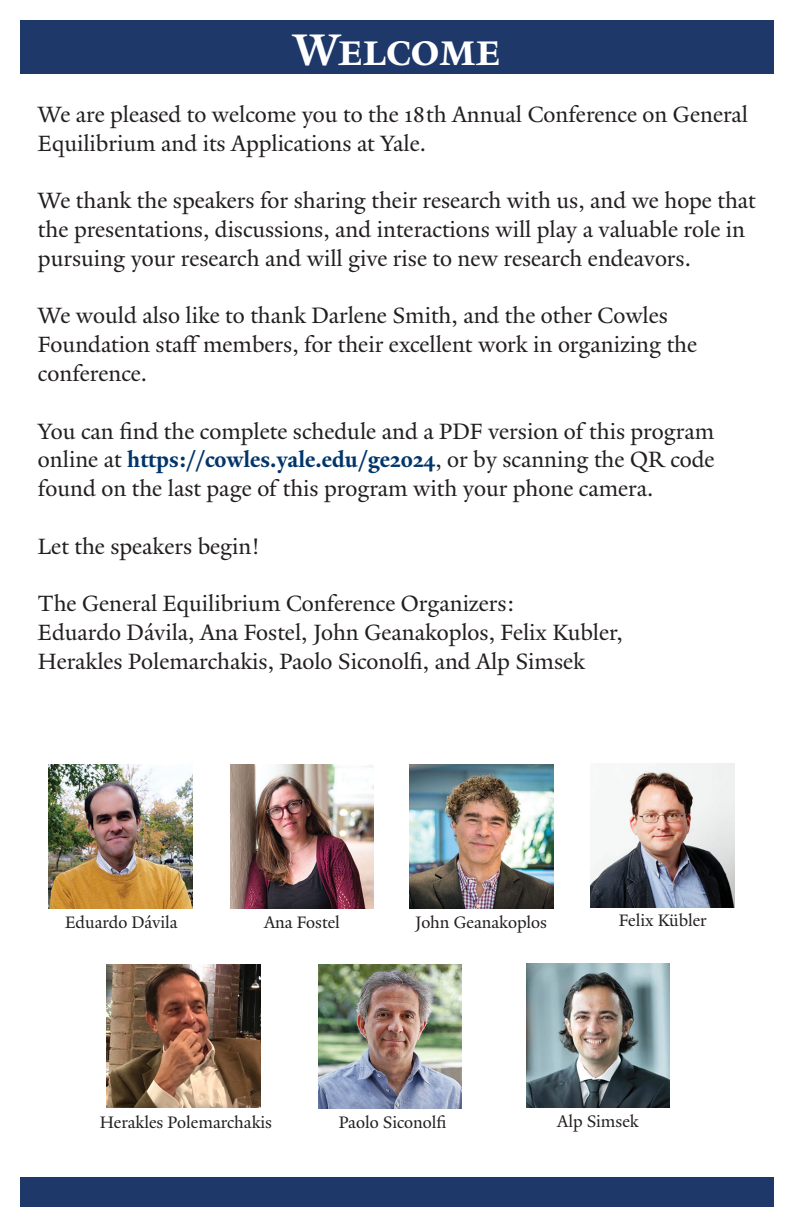
<style>
.page{position:relative;width:792px;height:1224px;background:#fff}
.page>*{position:absolute;margin:0;border:0;box-sizing:border-box;transform-origin:0 0}
.t1{font:700 48px "Yale New";letter-spacing:-.02em;color:#fff}
.t2{font:24px/28.8px "Yale New";color:#231f20}
.t3{font:18px "Yale New";color:#231f20}
.s1{font-weight:700;color:#00356b}
</style>
<div class="page">
<div style="left:20px;top:20px;width:754px;height:54px;background:#1d3869"></div>
<div style="left:20px;top:1177px;width:754px;height:29px;background:#1d3869"></div>
<img style="left:230px;top:765px;width:144px;height:144px">
<img style="left:410px;top:765px;width:144px;height:144px">
<img style="left:318px;top:965px;width:144px;height:144px">
<img style="left:526px;top:964px;width:144px;height:144px">
<img style="left:107px;top:965px;width:154px;height:142px">
<img style="left:49px;top:765px;width:144px;height:144px">
<img style="left:591px;top:764px;width:144px;height:144px">
<p class="t1" style="left:293px;top:21px;width:209px">Welcome</p>
<p class="t2" style="left:38px;top:100px;width:712px">We are pleased to welcome you to the 18th Annual Conference on General<br>Equilibrium and its Applications at Yale.</p>
<p class="t2" style="left:38px;top:186px;width:719px">We thank the speakers for sharing their research with us, and we hope that the presentations, discussions, and interactions will play a valuable role in pursuing your research and will give rise to new research endeavors.</p>
<p class="t2" style="left:38px;top:301px;width:661px">We would also like to thank Darlene Smith, and the other Cowles<br>Foundation staff members, for their excellent work in organizing the conference.</p>
<p class="t2" style="left:38px;top:417px;width:678px;text-align:justify">You can find the complete schedule and a PDF version of this program online at <span class="s1">https://cowles.yale.edu/ge2024</span>, or by scanning the QR code found on the last page of this program with your phone camera.</p>
<p class="t2" style="left:38px;top:532px;width:223px">Let the speakers begin!</p>
<p class="t2" style="left:38px;top:589px;width:478px">The General Equilibrium Conference Organizers:</p>
<p class="t2" style="left:38px;top:618px;width:586px">Eduardo Dávila, Ana Fostel, John Geanakoplos, Felix Kubler,<br>Herakles Polemarchakis, Paolo Siconolfi, and Alp Simsek</p>
<p class="t3" style="left:65px;top:911px;width:114px">Eduardo Dávila</p>
<p class="t3" style="left:619px;top:910px;width:90px">Felix Kübler</p>
<p class="t3" style="left:264px;top:911px;width:77px">Ana Fostel</p>
<p class="t3" style="left:415px;top:911px;width:133px">John Geanakoplos</p>
<p class="t3" style="left:100px;top:1112px;width:174px">Herakles Polemarchakis</p>
<p class="t3" style="left:339px;top:1111px;width:109px">Paolo Siconolfi</p>
<p class="t3" style="left:557px;top:1110px;width:83px">Alp Simsek</p>
</div>
